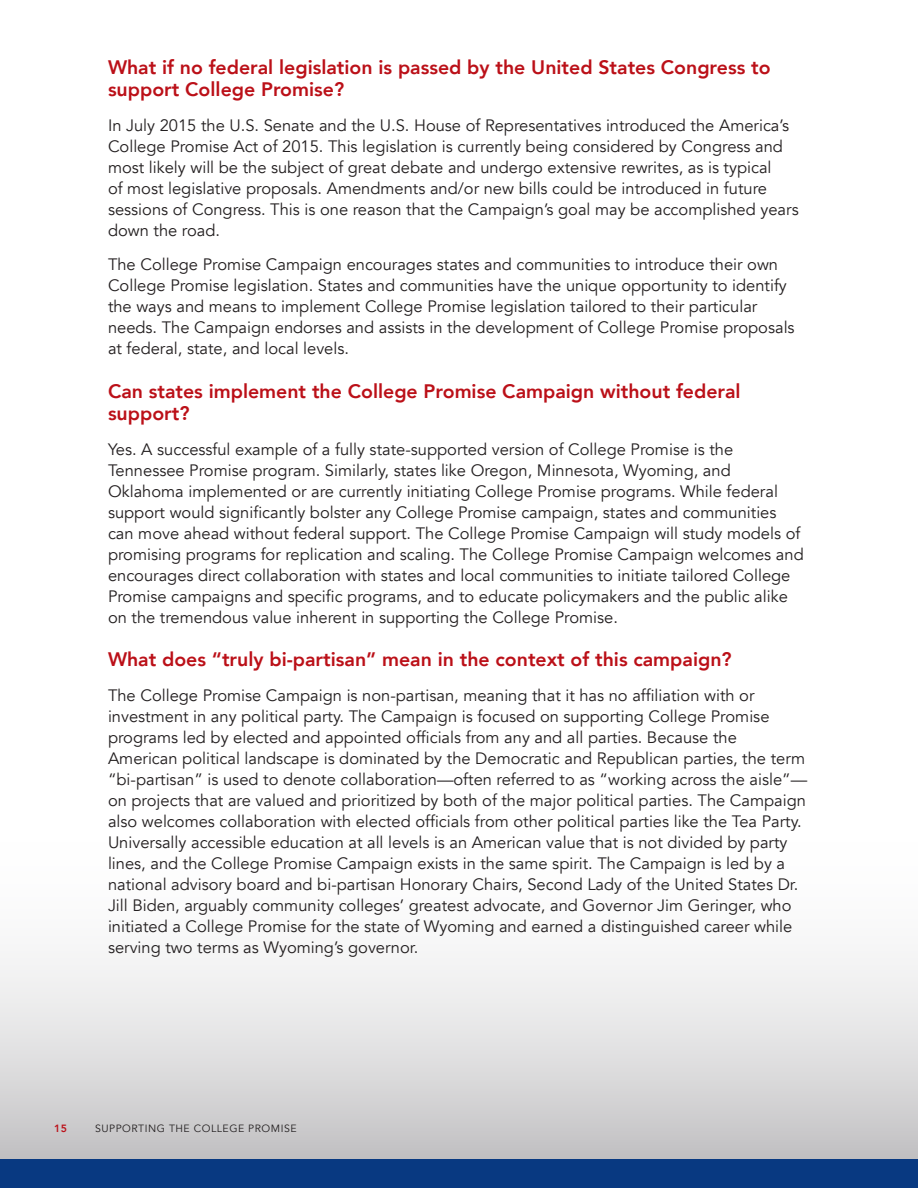
<style>
.page{position:relative;width:918px;height:1188px;background:#fff}
.page>*{position:absolute;margin:0;border:0;box-sizing:border-box;transform-origin:0 0}
.t1{font:800 19.5px/22.5px "Avenir";color:#bb1018}
.t2{font:16.5px/21px "Avenir";color:#231f20}
.t3{font:10.5px "Avenir";letter-spacing:.05em;color:#231f20}
.t4{font:800 10.5px "Avenir";color:#bb1018}
</style>
<div class="page">
<div style="left:0;top:829px;width:918px;height:332px;background:linear-gradient(to bottom,#fff,#c5c5c9)"></div>
<div style="left:0;top:1160px;width:918px;height:28px;background:#083981"></div>
<p class="t1" style="left:108px;top:54px;width:664px">What if no federal legislation is passed by the United States Congress to support College Promise?</p>
<p class="t2" style="left:108px;top:115px;width:692px">In July 2015 the U .S. Senate and the U .S. House of Representatives introduced the America’s College Promise Act of 2015. This legislation is currently being considered by Congress and most likely will be the subject of great debate and undergo extensive rewrites, as is typical<br>of most legislative proposals. Amendments and/or new bills could be introduced in future sessions of Congress. This is one reason that the Campaign’s goal may be accomplished years down the road.</p>
<p class="t2" style="left:108px;top:254px;width:688px">The College Promise Campaign encourages states and communities to introduce their own College Promise legislation. States and communities have the unique opportunity to identify the ways and means to implement College Promise legislation tailored to their particular needs. The Campaign endorses and assists in the development of College Promise proposals at federal, state, and local levels.</p>
<p class="t1" style="left:108px;top:378px;width:634px">Can states implement the College Promise Campaign without federal support?</p>
<p class="t2" style="left:108px;top:439px;width:697px">Yes. A successful example of a fully state-supported version of College Promise is the Tennessee Promise program. Similarly, states like Oregon, Minnesota, Wyoming, and Oklahoma implemented or are currently initiating College Promise programs. While federal support would significantly bolster any College Promise campaign, states and communities can move ahead without federal support. The College Promise Campaign will study models of promising programs for replication and scaling. The College Promise Campaign welcomes and encourages direct collaboration with states and local communities to initiate tailored College Promise campaigns and specific programs, and to educate policymakers and the public alike on the tremendous value inherent in supporting the College Promise.</p>
<p class="t1" style="left:108px;top:647px;width:625px">What does “truly bi-partisan” mean in the context of this campaign?</p>
<p class="t2" style="left:108px;top:685px;width:701px">The College Promise Campaign is non-partisan, meaning that it has no affiliation with or investment in any political party. The Campaign is focused on supporting College Promise programs led by elected and appointed officials from any and all parties. Because the American political landscape is dominated by the Democratic and Republican parties, the term “bi-partisan” is used to denote collaboration—often referred to as “working across the aisle”— on projects that are valued and prioritized by both of the major political parties. The Campaign also welcomes collaboration with elected officials from other political parties like the Tea Party.<br>Universally accessible education at all levels is an American value that is not divided by party lines, and the College Promise Campaign exists in the same spirit. The Campaign is led by a national advisory board and bi-partisan H onorary Chairs, Second Lady of the U nited States Dr.<br>Jill Biden, arguably community colleges’ greatest advocate, and Governor Jim Geringer, who initiated a College Promise for the state of Wyoming and earned a distinguished career while serving two terms as Wyoming’s governor.</p>
<p class="t4" style="left:54px;top:1119px;width:14px">15</p>
<p class="t3" style="left:95px;top:1122px;width:22px">Supporti</p>
<p class="t3" style="left:148px;top:1122px;width:43px">ng theco</p>
<p class="t3" style="left:211px;top:1122px;width:34px">llegepromise</p>
</div>
